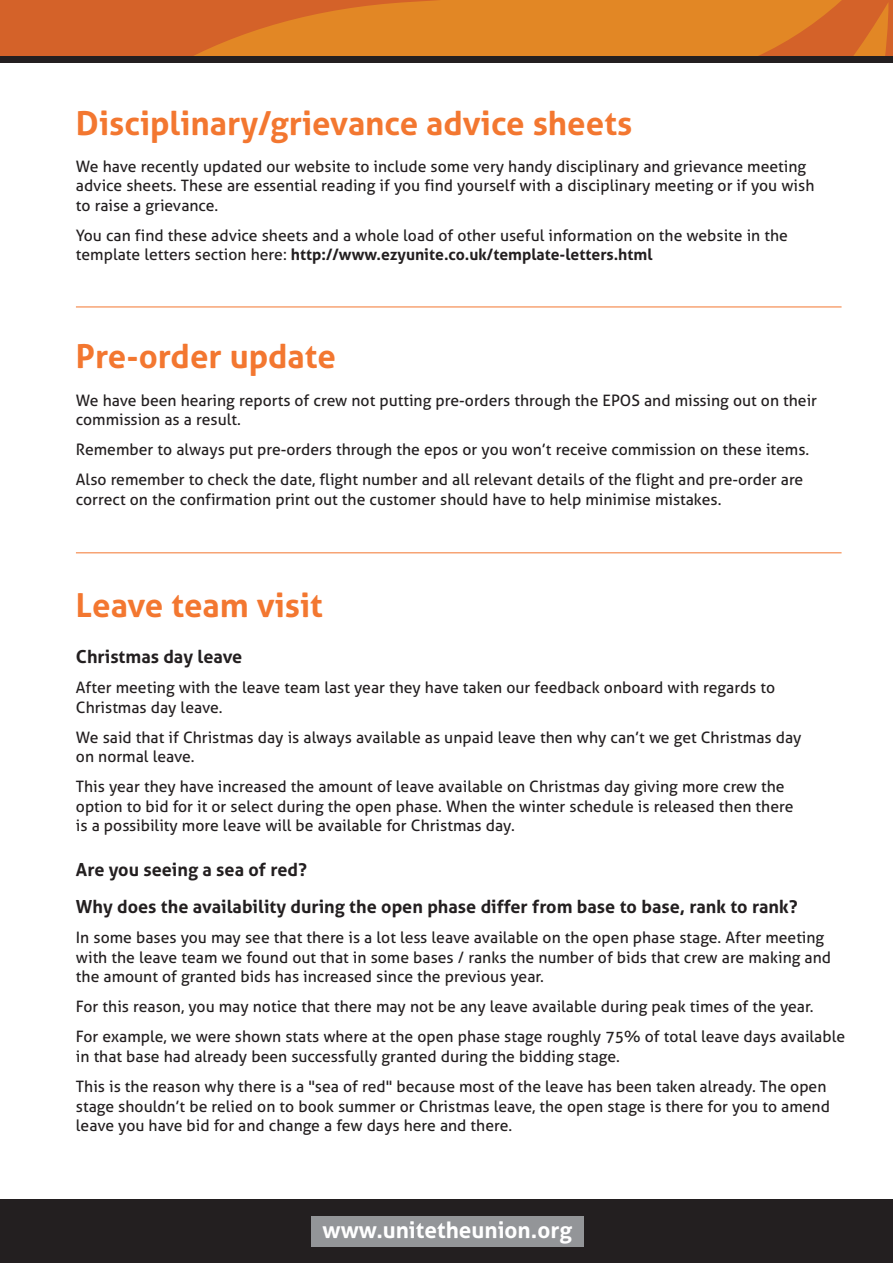
<style>
.page{position:relative;width:893px;height:1263px;background:#fff}
.page>*{position:absolute;margin:0;border:0;box-sizing:border-box;transform-origin:0 0}
.t1{font:700 33px "Aller";color:#f37730}
.t2{font:700 22.5px "Aller";color:#fff}
.t3{font:700 18px/36.5px "Aller";color:#231f20}
.t4{font:15.75px/19.5px "Aller";color:#231f20}
.s1{font-weight:700}
</style>
<div class="page">
<svg style="left:33px;top:0;width:858px;height:56px;background:#da7227"></svg>
<svg style="left:0;top:2px;width:889px;height:54px;background:#dc7826"></svg>
<div style="left:0;top:1199px;width:893px;height:64px;background:#231f20"></div>
<div style="left:0;top:56px;width:893px;height:7px;background:#231f20"></div>
<div style="left:311px;top:1216px;width:272px;height:30px;background:#939598"></div>
<hr style="left:76px;top:306px;width:766px;height:1px;background:#f37730">
<hr style="left:76px;top:552px;width:766px;height:1px;background:#f37730">
<h1 class="t1" style="left:76px;top:103px;width:558px">Disciplinary/grievance advice sheets</h1>
<p class="t4" style="left:76px;top:156px;width:740px">We have recently updated our website to include some very handy disciplinary and grievance meeting advice sheets. These are essential reading if you find yourself with a disciplinary meeting or if you wish to raise a grievance.</p>
<p class="t4" style="left:76px;top:225px;width:714px">You can find these advice sheets and a whole load of other useful information on the website in the template letters section here: <span class="s1">http://www.ezyunite.co.uk/template-letters.html</span></p>
<h1 class="t1" style="left:76px;top:336px;width:262px">Pre-order update</h1>
<p class="t4" style="left:76px;top:390px;width:743px">We have been hearing reports of crew not putting pre-orders through the EPOS and missing out on their commission as a result.</p>
<p class="t4" style="left:76px;top:434px;width:735px;line-height:30.2px">Remember to always put pre-orders through the epos or you won’t receive commission on these items.<br>Also remember to check the date, flight number and all relevant details of the flight and pre-order are</p>
<p class="t4" style="left:76px;top:489px;width:647px">correct on the confirmation print out the customer should have to help minimise mistakes.</p>
<h1 class="t1" style="left:76px;top:585px;width:248px">Leave team visit</h1>
<p class="t3" style="left:76px;top:638px;width:168px">Christmas day leave</p>
<p class="t4" style="left:76px;top:678px;width:701px">After meeting with the leave team last year they have taken our feedback onboard with regards to<br>Christmas day leave.</p>
<p class="t4" style="left:76px;top:727px;width:727px">We said that if Christmas day is always available as unpaid leave then why can’t we get Christmas day on normal leave.</p>
<p class="t4" style="left:76px;top:777px;width:719px">This year they have increased the amount of leave available on Christmas day giving more crew the option to bid for it or select during the open phase. When the winter schedule is released then there is a possibility more leave will be available for Christmas day.</p>
<p class="t3" style="left:76px;top:852px;width:723px">Are you seeing a sea of red?<br>Why does the availability during the open phase differ from base to base, rank to rank?</p>
<p class="t4" style="left:76px;top:928px;width:757px">In some bases you may see that there is a lot less leave available on the open phase stage. After meeting with the leave team we found out that in some bases / ranks the number of bids that crew are making and the amount of granted bids has increased since the previous year.</p>
<p class="t4" style="left:76px;top:991px;width:771px;line-height:30.2px">For this reason, you may notice that there may not be any leave available during peak times of the year.<br>For example, we were shown stats where at the open phase stage roughly 75% of total leave days available</p>
<p class="t4" style="left:76px;top:1041px;width:752px;line-height:30.2px">in that base had already been successfully granted during the bidding stage.<br>This is the reason why there is a "sea of red" because most of the leave has been taken already. The open</p>
<p class="t4" style="left:76px;top:1096px;width:755px">stage shouldn’t be relied on to book summer or Christmas leave, the open stage is there for you to amend leave you have bid for and change a few days here and there.</p>
<h2 class="t2" style="left:323px;top:1216px;width:251px">www.unitetheunion.org</h2>
</div>
